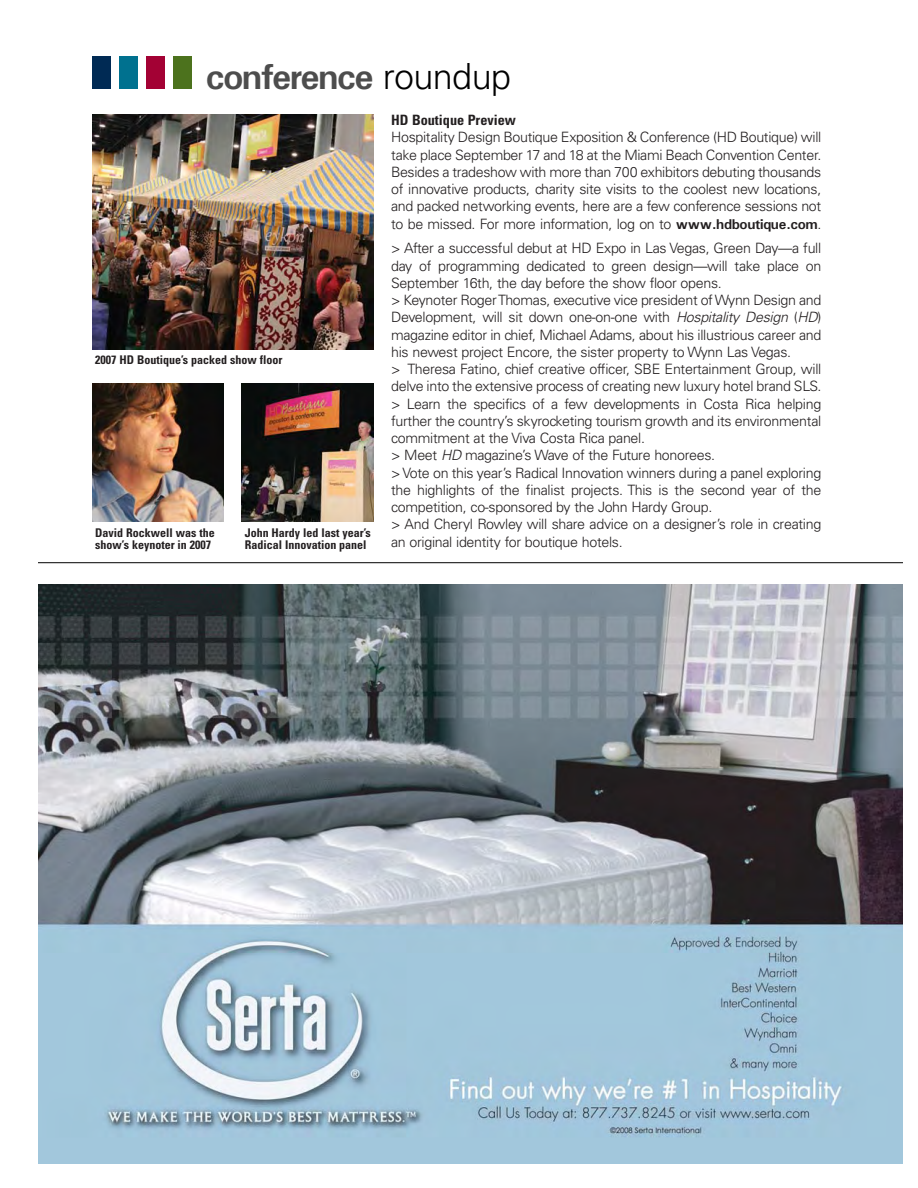
<style>
.page{position:relative;width:918px;height:1188px;background:#fff}
.page>*{position:absolute;margin:0;border:0;box-sizing:border-box;transform-origin:0 0}
.t1{font:36px "Univers Bold+NIGNCD";letter-spacing:-.05em;color:#4d4d4d}
.t2{font:14.25px/17.2px "Univers Light+IEUMDH";letter-spacing:-.02em;color:#231f20;text-align:justify}
.t3{font:14.25px "Univers Condensed Bold+PMZBLK";color:#231f20}
.t4{font:12px/12px "Univers Condensed Bold+PMZBLK";color:#231f20}
.s1{font-family:"Univers Light+IEUMDH";color:#000}
.s2{font-family:"Univers Bold+NIGNCD"}
.s3{font-family:"Univers Ligh 1+FMGTGI";font-style:italic}
</style>
<div class="page">
<img style="left:38px;top:584px;width:864px;height:579px">
<hr style="left:38px;top:562px;width:864px;height:1px;background:#000">
<div style="left:92px;top:56px;width:18px;height:32px;background:#002a54"></div>
<div style="left:119px;top:56px;width:18px;height:32px;background:#00718f"></div>
<div style="left:146px;top:56px;width:18px;height:32px;background:#a30134"></div>
<div style="left:173px;top:56px;width:18px;height:32px;background:#4c721d"></div>
<img style="left:92px;top:115px;width:281px;height:234px">
<img style="left:92px;top:384px;width:132px;height:138px">
<img style="left:242px;top:384px;width:131px;height:138px">
<h1 class="t1" style="left:206px;top:55px;width:307px">conference <span class="s1">roundup</span></h1>
<p class="t4" style="left:95px;top:354px;width:189px">2007 HD Boutique’s packed show floor</p>
<p class="t4" style="left:95px;top:526px;width:121px">David Rockwell was the show’s keynoter in 2007</p>
<p class="t4" style="left:245px;top:526px;width:128px">John Hardy led last year’s<br>Radical Innovation panel</p>
<p class="t3" style="left:391px;top:112px;width:126px">HD Boutique Preview</p>
<p class="t2" style="left:391px;top:129px;width:432px">Hospitality Design Boutique Exposition &amp; Conference (HD Boutique) will take place September 17 and 18 at the Miami Beach Convention Center.<br>Besides a tradeshow with more than 700 exhibitors debuting thousands of innovative products, charity site visits to the coolest new locations, and packed networking events, here are a few conference sessions not to be missed. For more information, log on to <span class="s2">www.hdboutique.com</span>.</p>
<p class="t2" style="left:391px;top:240px;width:432px;text-align:left">&gt; After a successful debut at HD Expo in Las Vegas, Green Day—a full day of programming dedicated to green design—will take place on September 16th, the day before the show floor opens.<br>&gt; Keynoter Roger Thomas, executive vice president of Wynn Design and Development, will sit down one-on-one with <span class="s3">Hospitality Design</span> (<span class="s3">HD</span>) magazine editor in chief, Michael Adams, about his illustrious career and his newest project Encore, the sister property to Wynn Las Vegas.<br>&gt; Theresa Fatino, chief creative officer, SBE Entertainment Group, will delve into the extensive process of creating new luxury hotel brand SLS. &gt; Learn the specifics of a few developments in Costa Rica helping further the country’s skyrocketing tourism growth and its environmental commitment at the Viva Costa Rica panel.<br>&gt; Meet <span class="s3">HD</span> magazine’s Wave of the Future honorees.<br>&gt; Vote on this year’s Radical Innovation winners during a panel exploring the highlights of the finalist projects. This is the second year of the competition, co-sponsored by the John Hardy Group.<br>&gt; And Cheryl Rowley will share advice on a designer’s role in creating an original identity for boutique hotels.</p>
</div>
